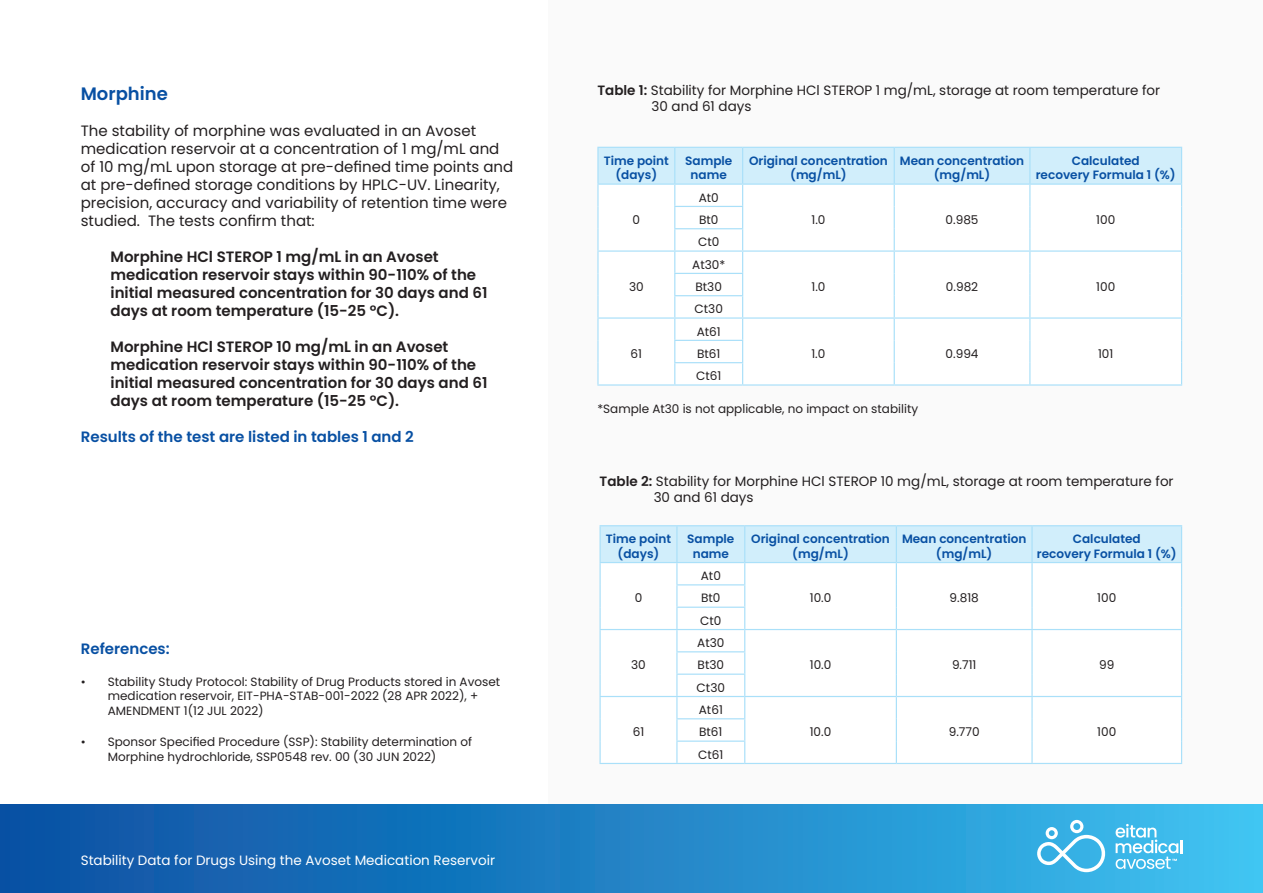
<style>
.page{position:relative;width:1263px;height:893px;background:#fff}
.page>*{position:absolute;margin:0;border:0;box-sizing:border-box;transform-origin:0 0}
.t1{font:600 18px "Poppins";color:#0850a3}
.t2{font:600 15px/18px "Poppins";color:#231f20}
.t3{font:15px "Poppins";color:#231f20}
.t4{font:600 15px "Poppins";color:#0850a3}
.t5{font:13.5px/16.2px "Poppins";color:#231f20}
.t6{font:13.5px "Poppins";color:#fff}
.t7{font:12px/22.4px "Poppins";color:#231f20}
.t8{font:600 12px/14.5px "Poppins";color:#0850a3;text-align:center}
.s1{font-weight:600}
</style>
<div class="page">
<div style="left:549px;top:0;width:714px;height:831px;background:#fafafa"></div>
<div style="left:0;top:804px;width:1263px;height:89px;background:linear-gradient(to right,#064ca0,#3cc1f0)"></div>
<svg style="left:1036px;top:820px;width:71px;height:52px"></svg>
<svg style="left:1115px;top:824px;width:67px;height:45px;background:#6ecbef"></svg>
<hr style="left:597px;top:250px;width:78px;height:2px;background:#aae0f9">
<hr style="left:597px;top:317px;width:78px;height:2px;background:#aae0f9">
<hr style="left:597px;top:183px;width:78px;height:2px;background:#aae0f9">
<hr style="left:597px;top:147px;width:78px;height:1px;background:#aae0f9">
<hr style="left:597px;top:148px;width:2px;height:35px;background:#aae0f9">
<hr style="left:597px;top:185px;width:2px;height:21px;background:#aae0f9">
<hr style="left:597px;top:206px;width:2px;height:23px;background:#aae0f9">
<hr style="left:597px;top:229px;width:2px;height:21px;background:#aae0f9">
<hr style="left:597px;top:252px;width:2px;height:21px;background:#aae0f9">
<hr style="left:597px;top:273px;width:2px;height:23px;background:#aae0f9">
<hr style="left:597px;top:296px;width:2px;height:21px;background:#aae0f9">
<hr style="left:597px;top:319px;width:2px;height:21px;background:#aae0f9">
<hr style="left:597px;top:340px;width:2px;height:23px;background:#aae0f9">
<hr style="left:597px;top:363px;width:2px;height:21px;background:#aae0f9">
<hr style="left:597px;top:384px;width:78px;height:2px;background:#aae0f9">
<hr style="left:675px;top:384px;width:68px;height:2px;background:#aae0f9">
<hr style="left:743px;top:384px;width:151px;height:2px;background:#aae0f9">
<hr style="left:894px;top:384px;width:136px;height:2px;background:#aae0f9">
<hr style="left:1030px;top:384px;width:152px;height:2px;background:#aae0f9">
<svg style="left:598px;top:147px;width:584px;height:237px"></svg>
<hr style="left:1029px;top:148px;width:1px;height:35px;background:#aae0f9">
<hr style="left:599px;top:629px;width:78px;height:1px;background:#aae0f9">
<hr style="left:599px;top:696px;width:78px;height:1px;background:#aae0f9">
<hr style="left:599px;top:562px;width:78px;height:1px;background:#aae0f9">
<hr style="left:599px;top:525px;width:78px;height:1px;background:#aae0f9">
<hr style="left:599px;top:526px;width:2px;height:36px;background:#aae0f9">
<hr style="left:677px;top:525px;width:68px;height:1px;background:#aae0f9">
<hr style="left:745px;top:525px;width:151px;height:1px;background:#aae0f9">
<hr style="left:896px;top:525px;width:136px;height:1px;background:#aae0f9">
<hr style="left:1032px;top:525px;width:150px;height:1px;background:#aae0f9">
<hr style="left:599px;top:563px;width:2px;height:22px;background:#aae0f9">
<hr style="left:599px;top:585px;width:2px;height:22px;background:#aae0f9">
<hr style="left:599px;top:607px;width:2px;height:22px;background:#aae0f9">
<hr style="left:599px;top:630px;width:2px;height:22px;background:#aae0f9">
<hr style="left:599px;top:652px;width:2px;height:22px;background:#aae0f9">
<hr style="left:599px;top:674px;width:2px;height:22px;background:#aae0f9">
<hr style="left:599px;top:697px;width:2px;height:22px;background:#aae0f9">
<hr style="left:599px;top:719px;width:2px;height:22px;background:#aae0f9">
<hr style="left:599px;top:741px;width:2px;height:22px;background:#aae0f9">
<hr style="left:599px;top:763px;width:78px;height:1px;background:#aae0f9">
<hr style="left:677px;top:763px;width:68px;height:1px;background:#aae0f9">
<hr style="left:745px;top:763px;width:151px;height:1px;background:#aae0f9">
<hr style="left:896px;top:763px;width:136px;height:1px;background:#aae0f9">
<hr style="left:1032px;top:763px;width:150px;height:1px;background:#aae0f9">
<svg style="left:600px;top:526px;width:582px;height:237px"></svg>
<hr style="left:1031px;top:526px;width:2px;height:36px;background:#aae0f9">
<h1 class="t1" style="left:81px;top:83px;width:89px">Morphine</h1>
<p class="t3" style="left:81px;top:122px;width:397px">The stability of morphine was evaluated in an Avoset</p>
<p class="t3" style="left:81px;top:140px;width:420px">medication reservoir at a concentration of 1 mg/mL and</p>
<p class="t3" style="left:81px;top:158px;width:434px">of 10 mg/mL upon storage at pre-defined time points and</p>
<p class="t3" style="left:81px;top:176px;width:421px">at pre-defined storage conditions by HPLC-UV. Linearity,</p>
<p class="t3" style="left:81px;top:194px;width:428px">precision, accuracy and variability of retention time were</p>
<p class="t3" style="left:148px;top:212px;width:168px">The tests confirm that:</p>
<p class="t3" style="left:81px;top:212px;width:61px">studied.</p>
<p class="t2" style="left:111px;top:248px;width:378px">Morphine HCl STEROP 1 mg/mL in an Avoset medication reservoir stays within 90-110% of the initial measured concentration for 30 days and 61 days at room temperature (15-25 C° .(</p>
<p class="t2" style="left:111px;top:338px;width:378px">Morphine HCl STEROP 10 mg/mL in an Avoset medication reservoir stays within 90-110% of the initial measured concentration for 30 days and 61 days at room temperature (15-25 C° .(</p>
<p class="t4" style="left:81px;top:428px;width:335px">Results of the test are listed in tables 1 and 2</p>
<p class="t4" style="left:81px;top:640px;width:90px">References:</p>
<p class="t7" style="left:108px;top:671px;width:394px">Stability Study Protocol: Stability of Drug Products stored in Avoset</p>
<p class="t7" style="left:81px;top:671px;width:6px">•</p>
<p class="t7" style="left:108px;top:689px;width:372px;line-height:14.4px">medication reservoir, EIT-PHA-STAB-001-2022 (28 APR 2022 +,(<br>AMENDMENT (1 12 JUL 2022(</p>
<p class="t7" style="left:108px;top:731px;width:366px">Sponsor Specified Procedure (SSP :) Stability determination of</p>
<p class="t7" style="left:81px;top:731px;width:6px">•</p>
<p class="t7" style="left:108px;top:745px;width:330px">Morphine hydrochloride, SSP0548 rev. 00 (30 JUN 2022(</p>
<p class="t6" style="left:81px;top:853px;width:416px">Stability Data for Drugs Using the Avoset Medication Reservoir</p>
<p class="t5" style="left:651px;top:82px;width:510px;text-indent:-54px"><span class="s1">Table 1:</span> Stability for Morphine HCl STEROP 1 mg/mL, storage at room temperature for<br>30 and 61 days</p>
<p class="t8" style="left:604px;top:153px;width:67px">Time point (days(</p>
<p class="t8" style="left:685px;top:153px;width:49px">Sample name</p>
<p class="t8" style="left:749px;top:153px;width:140px">Original concentration (mg/mL(</p>
<p class="t8" style="left:900px;top:153px;width:126px">Mean concentration (mg/mL(</p>
<p class="t8" style="left:1036px;top:153px;width:141px">Calculated<br>recovery Formula %)1 (</p>
<p class="t7" style="left:633px;top:209px;width:9px">0</p>
<p class="t7" style="left:699px;top:186px;width:22px">At0</p>
<p class="t7" style="left:946px;top:209px;width:34px">0.985</p>
<p class="t7" style="left:698px;top:209px;width:23px">Bt0<br>Ct0</p>
<p class="t7" style="left:811px;top:209px;width:15px">1.0</p>
<p class="t7" style="left:1096px;top:209px;width:21px">100</p>
<p class="t7" style="left:629px;top:276px;width:16px">30</p>
<p class="t7" style="left:631px;top:343px;width:13px">61</p>
<p class="t7" style="left:692px;top:253px;width:35px">At30*</p>
<p class="t7" style="left:694px;top:276px;width:30px">Bt30<br>Ct30</p>
<p class="t7" style="left:697px;top:320px;width:26px">At61</p>
<p class="t7" style="left:696px;top:343px;width:27px">Bt61<br>Ct61</p>
<p class="t7" style="left:811px;top:276px;width:15px">1.0</p>
<p class="t7" style="left:811px;top:343px;width:15px">1.0</p>
<p class="t7" style="left:597px;top:398px;width:322px">*Sample At30 is not applicable, no impact on stability</p>
<p class="t7" style="left:946px;top:276px;width:34px">0.982</p>
<p class="t7" style="left:946px;top:343px;width:34px">0.994</p>
<p class="t7" style="left:1096px;top:276px;width:21px">100</p>
<p class="t7" style="left:1098px;top:343px;width:17px">101</p>
<p class="t5" style="left:654px;top:473px;width:521px;text-indent:-54px"><span class="s1">Table 2:</span> Stability for Morphine HCl STEROP 10 mg/mL, storage at room temperature for<br>30 and 61 days</p>
<p class="t8" style="left:606px;top:532px;width:67px">Time point (days(</p>
<p class="t8" style="left:687px;top:532px;width:49px">Sample name</p>
<p class="t8" style="left:751px;top:532px;width:140px">Original concentration (mg/mL(</p>
<p class="t8" style="left:902px;top:532px;width:126px">Mean concentration (mg/mL(</p>
<p class="t8" style="left:1037px;top:532px;width:141px">Calculated<br>recovery Formula %)1 (</p>
<p class="t7" style="left:635px;top:587px;width:9px">0</p>
<p class="t7" style="left:701px;top:565px;width:22px">At0</p>
<p class="t7" style="left:949px;top:587px;width:31px">9.818</p>
<p class="t7" style="left:700px;top:587px;width:23px">Bt0<br>Ct0</p>
<p class="t7" style="left:810px;top:587px;width:23px">10.0</p>
<p class="t7" style="left:1097px;top:587px;width:21px">100</p>
<p class="t7" style="left:631px;top:654px;width:16px">30</p>
<p class="t7" style="left:633px;top:721px;width:13px">61</p>
<p class="t7" style="left:697px;top:632px;width:29px">At30</p>
<p class="t7" style="left:697px;top:654px;width:30px">Bt30<br>Ct30</p>
<p class="t7" style="left:699px;top:699px;width:26px">At61</p>
<p class="t7" style="left:698px;top:721px;width:27px">Bt61<br>Ct61</p>
<p class="t7" style="left:810px;top:654px;width:23px">10.0</p>
<p class="t7" style="left:810px;top:721px;width:23px">10.0</p>
<p class="t7" style="left:952px;top:654px;width:26px">9.711</p>
<p class="t7" style="left:949px;top:721px;width:32px">9.770</p>
<p class="t7" style="left:1099px;top:654px;width:17px">99</p>
<p class="t7" style="left:1097px;top:721px;width:21px">100</p>
</div>
